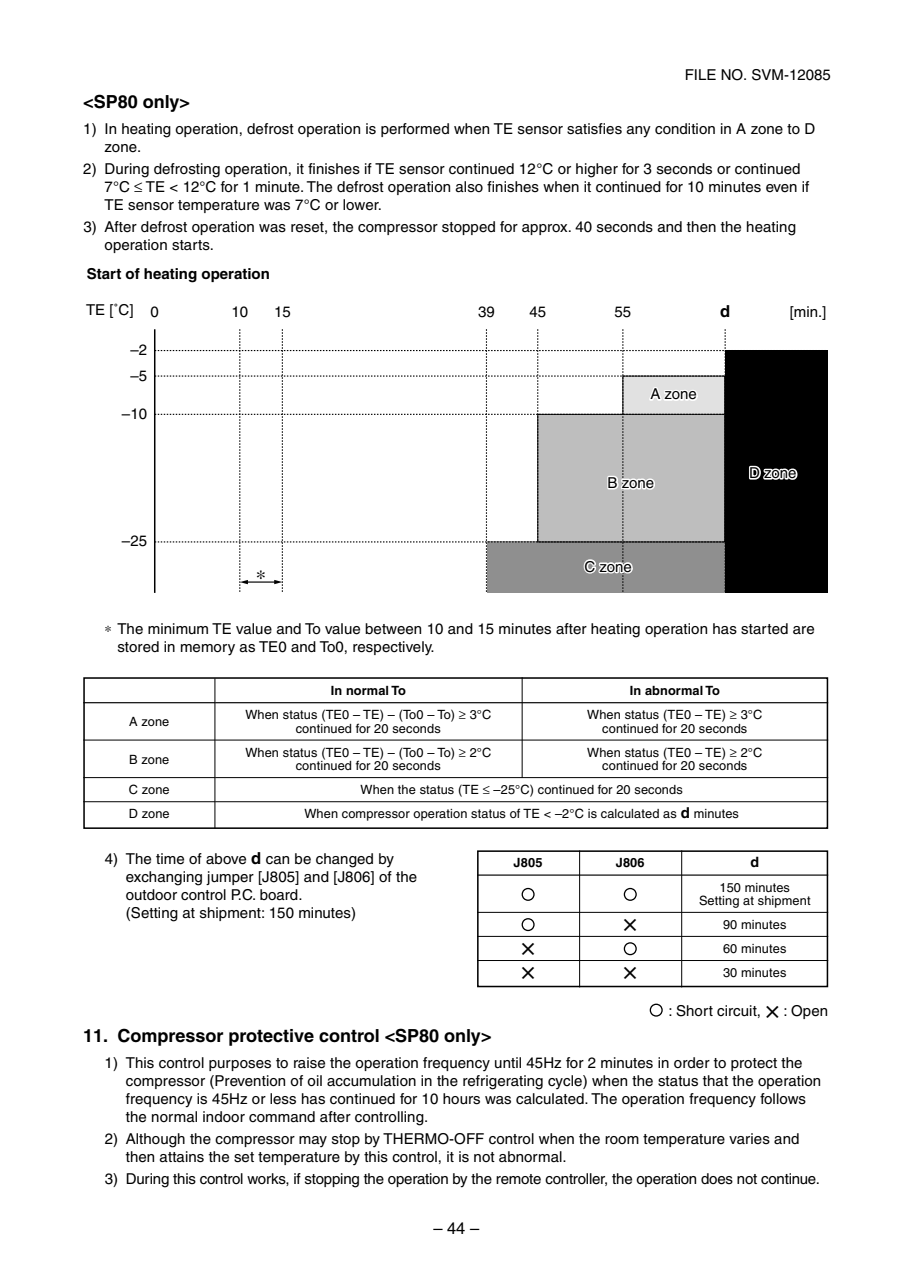
<style>
.page{position:relative;width:912px;height:1282px;background:#fff}
.page>*{position:absolute;margin:0;border:0;box-sizing:border-box;transform-origin:0 0}
.t1{font:24px/24px "Helvetica";color:#000}
.t2{font:700 18px "Helvetica";color:#000}
.t3{font:16.5px "Helvetica";color:#000}
.t4{font:700 16.5px "Helvetica";color:#000}
.t5{font:15px/18px "Helvetica";letter-spacing:.005em;color:#000}
.t6{font:15px "Helvetica";letter-spacing:-.015em;color:#000}
.t7{font:700 15px "Helvetica";color:#000}
.t8{font:700 14.25px "Helvetica";color:#000}
.t9{font:12.75px/24px "Helvetica";letter-spacing:.01em;color:#000;text-align:center}
.t10{font:700 12.75px "Helvetica";letter-spacing:.01em;color:#000}
.s1{color:#fff}
.s2{font-weight:700;font-size:15px}
.s3{font-weight:700;font-size:16.5px}
.s4{font-size:24px}
</style>
<div class="page">
<hr style="left:154px;top:329px;width:1px;height:264px;background:#000">
<svg style="left:649px;top:1003px;width:13px;height:13px"></svg>
<div style="left:477px;top:850px;width:350px;height:137px;border:2px solid #000"></div>
<hr style="left:579px;top:850px;width:1px;height:137px;background:#000">
<hr style="left:681px;top:850px;width:1px;height:137px;background:#000">
<hr style="left:477px;top:874px;width:204px;height:2px;background:#000">
<svg style="left:521px;top:888px;width:115px;height:13px"></svg>
<hr style="left:477px;top:912px;width:204px;height:1px;background:#000">
<svg style="left:521px;top:918px;width:13px;height:13px"></svg>
<hr style="left:477px;top:936px;width:204px;height:1px;background:#000">
<svg style="left:623px;top:942px;width:13px;height:13px"></svg>
<hr style="left:477px;top:960px;width:204px;height:1px;background:#000">
<hr style="left:681px;top:874px;width:146px;height:2px;background:#000">
<hr style="left:681px;top:912px;width:146px;height:1px;background:#000">
<hr style="left:681px;top:936px;width:146px;height:1px;background:#000">
<hr style="left:681px;top:960px;width:146px;height:1px;background:#000">
<div style="left:83px;top:677px;width:744px;height:152px;border:2px solid #000"></div>
<hr style="left:214px;top:678px;width:1px;height:150px;background:#000">
<hr style="left:521px;top:677px;width:1px;height:101px;background:#000">
<hr style="left:83px;top:702px;width:132px;height:1px;background:#000">
<hr style="left:83px;top:740px;width:132px;height:1px;background:#000">
<hr style="left:83px;top:777px;width:132px;height:1px;background:#000">
<hr style="left:83px;top:801px;width:132px;height:1px;background:#000">
<hr style="left:215px;top:702px;width:612px;height:1px;background:#000">
<hr style="left:215px;top:740px;width:612px;height:1px;background:#000">
<hr style="left:215px;top:777px;width:612px;height:1px;background:#000">
<hr style="left:215px;top:801px;width:612px;height:1px;background:#000">
<svg style="left:155px;top:329px;width:672px;height:264px"></svg>
<p class="t5" style="left:684px;top:67px;width:147px">FILE NO. SVM-12085</p>
<p class="t2" style="left:83px;top:95px;width:108px">&lt;SP80 only&gt;</p>
<p class="t5" style="left:104px;top:121px;width:712px;text-indent:-21px">1) In heating operation, defrost operation is performed when TE sensor satisfies any condition in A zone to D zone.</p>
<p class="t5" style="left:104px;top:161px;width:706px;text-indent:-21px">2) During defrosting operation, it finishes if TE sensor continued 12°C or higher for 3 seconds or continued<br>7°C ≤ TE &lt; 12°C for 1 minute. The defrost operation also finishes when it continued for 10 minutes even if<br>TE sensor temperature was 7°C or lower.</p>
<p class="t5" style="left:105px;top:219px;width:692px;text-indent:-21px">3) After defrost operation was reset, the compressor stopped for approx. 40 seconds and then the heating operation starts.</p>
<p class="t7" style="left:87px;top:268px;width:184px">Start of heating operation</p>
<p class="t5" style="left:86px;top:303px;width:49px">TE [˚C]</p>
<p class="t5" style="left:130px;top:338px;width:18px;line-height:26px">–2 –5</p>
<p class="t5" style="left:122px;top:406px;width:27px">–10</p>
<p class="t5" style="left:150px;top:304px;width:10px">0</p>
<p class="t5" style="left:231px;top:304px;width:18px">10</p>
<p class="t5" style="left:274px;top:304px;width:18px">15</p>
<p class="t5" style="left:478px;top:304px;width:18px">39</p>
<p class="t5" style="left:529px;top:304px;width:18px">45</p>
<p class="t5" style="left:614px;top:304px;width:18px">55</p>
<p class="t4" style="left:719px;top:305px;width:12px">d</p>
<p class="t5" style="left:789px;top:304px;width:38px">[min.]</p>
<p class="t5" style="left:650px;top:386px;width:48px"><span class="s1">A</span> zone</p>
<p class="t5" style="left:122px;top:533px;width:27px">–25</p>
<p class="t5" style="left:607px;top:475px;width:48px"><span class="s1">B</span> zone</p>
<p class="t5" style="left:584px;top:559px;width:49px"><span class="s1">C</span> zone</p>
<p class="t5" style="left:748px;top:465px;width:49px"><span class="s1">D</span> zone</p>
<p class="t5" style="left:117px;top:621px;width:698px;text-indent:-13px">∗ The minimum TE value and To value between 10 and 15 minutes after heating operation has started are stored in memory as TE0 and To0, respectively.</p>
<p class="t9" style="left:129px;top:711px;width:42px">A zone</p>
<p class="t9" style="left:129px;top:748px;width:42px">B zone</p>
<p class="t9" style="left:129px;top:779px;width:42px;text-align:left">C zone<br>D zone</p>
<p class="t10" style="left:330px;top:686px;width:77px">In normal To</p>
<p class="t10" style="left:629px;top:686px;width:92px">In abnormal To</p>
<p class="t9" style="left:245px;top:704px;width:247px">When status (TE0 – TE) – (To0 – To) ≥ 3°C</p>
<p class="t9" style="left:587px;top:704px;width:177px">When status (TE0 – TE) ≥ 3°C</p>
<p class="t9" style="left:295px;top:717px;width:146px">continued for 20 seconds</p>
<p class="t9" style="left:602px;top:717px;width:146px">continued for 20 seconds</p>
<p class="t9" style="left:245px;top:741px;width:247px">When status (TE0 – TE) – (To0 – To) ≥ 2°C</p>
<p class="t9" style="left:587px;top:741px;width:177px">When status (TE0 – TE) ≥ 2°C</p>
<p class="t9" style="left:295px;top:755px;width:146px">continued for 20 seconds</p>
<p class="t9" style="left:602px;top:755px;width:146px">continued for 20 seconds</p>
<p class="t9" style="left:360px;top:779px;width:323px">When the status (TE ≤ –25°C) continued for 20 seconds</p>
<p class="t9" style="left:304px;top:803px;width:436px">When compressor operation status of TE &lt; –2°C is calculated as <span class="s2">d</span> minutes</p>
<p class="t5" style="left:126px;top:851px;width:293px;text-indent:-21px">4) The time of above <span class="s3">d</span> can be changed by exchanging jumper [J805] and [J806] of the outdoor control P.C. board.<br>(Setting at shipment: 150 minutes)</p>
<p class="t10" style="left:513px;top:858px;width:30px">J805</p>
<p class="t10" style="left:615px;top:858px;width:30px">J806</p>
<p class="t1" style="left:521px;top:937px;width:16px">× ×</p>
<p class="t1" style="left:623px;top:913px;width:16px">×</p>
<p class="t1" style="left:623px;top:961px;width:16px">×</p>
<p class="t8" style="left:750px;top:857px;width:10px">d</p>
<p class="t9" style="left:698px;top:881px;width:113px;line-height:13.5px">150 minutes<br>Setting at shipment</p>
<p class="t9" style="left:722px;top:914px;width:65px;text-align:justify">90 minutes 60 minutes 30 minutes</p>
<p class="t5" style="left:668px;top:1003px;width:161px">: Short circuit, <span class="s4">×</span> : Open</p>
<p class="t2" style="left:83px;top:1029px;width:409px">11. Compressor protective control &lt;SP80 only&gt;</p>
<p class="t5" style="left:126px;top:1054px;width:696px;text-indent:-21px">1) This control purposes to raise the operation frequency until 45Hz for 2 minutes in order to protect the compressor (Prevention of oil accumulation in the refrigerating cycle) when the status that the operation frequency is 45Hz or less has continued for 10 hours was calculated. The operation frequency follows the normal indoor command after controlling.</p>
<p class="t5" style="left:126px;top:1131px;width:674px;text-indent:-21px">2) Although the compressor may stop by THERMO-OFF control when the room temperature varies and then attains the set temperature by this control, it is not abnormal.</p>
<p class="t6" style="left:105px;top:1173px;width:716px">3) During this control works, if stopping the operation by the remote controller, the operation does not continue.</p>
<p class="t3" style="left:433px;top:1222px;width:47px">– 44 –</p>
</div>
